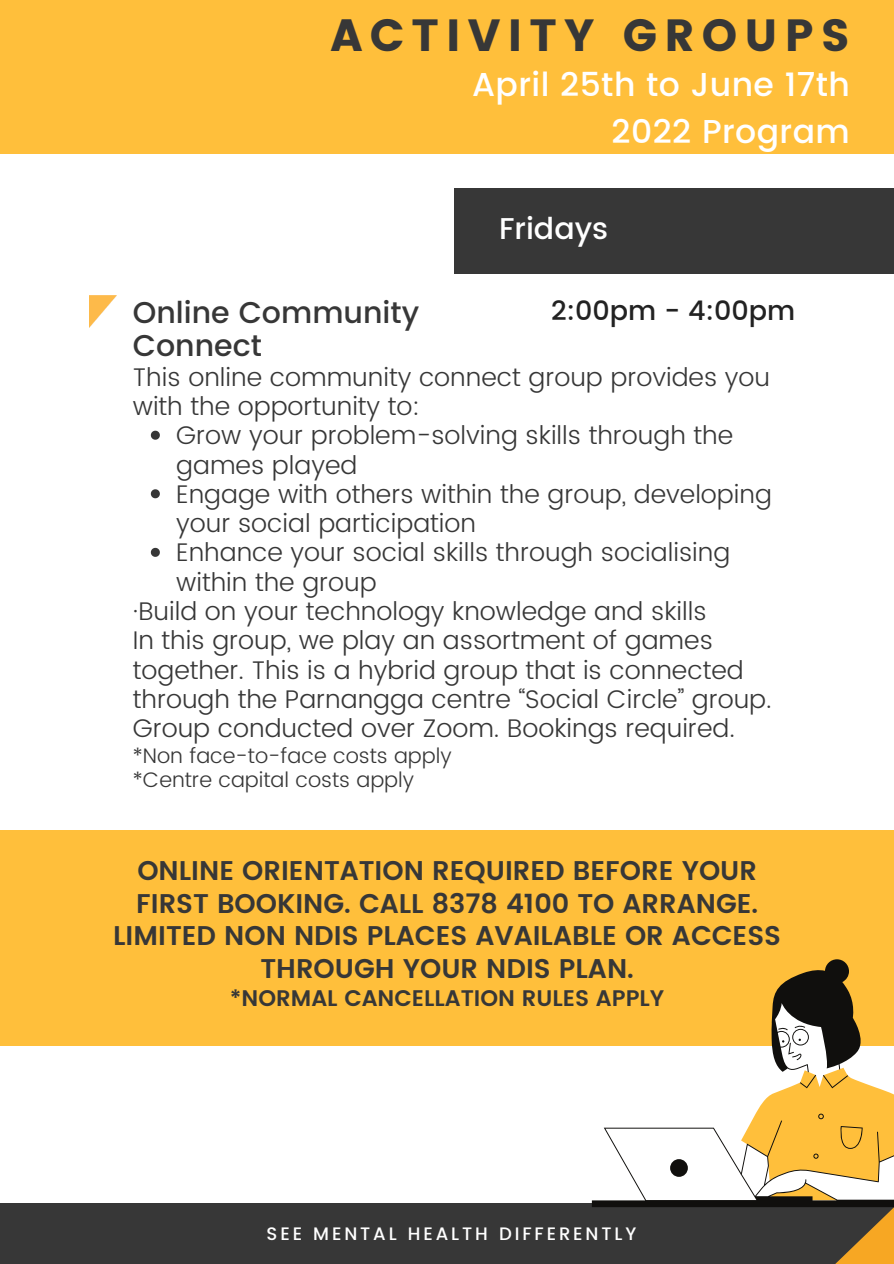
<style>
.page{position:relative;width:894px;height:1264px;background:#fff}
.page>*{position:absolute;margin:0;border:0;box-sizing:border-box;transform-origin:0 0}
.t1{font:45px "Poppins";letter-spacing:.16em;color:#373737}
.t2{font:500 33px "Poppins";letter-spacing:.015em;color:#fff}
.t3{font:500 30px "Poppins";color:#373737}
.t4{font:500 30px "Poppins";color:#fff}
.t5{font:600 27px/32.7px "Poppins";color:#373737;text-align:center}
.t6{font:500 27px "Poppins";color:#222}
.t7{font:300 25.5px/29.2px "Poppins";color:#373737}
.t8{font:600 22.5px "Poppins";color:#373737}
.t9{font:300 21px "Poppins";color:#373737}
.t10{font:500 18px "Poppins";letter-spacing:.16em;color:#fff}
</style>
<div class="page">
<img style="left:89px;top:296px;width:27px;height:31px">
<svg style="left:151px;top:430px;width:9px;height:9px"></svg>
<svg style="left:151px;top:489px;width:9px;height:9px"></svg>
<svg style="left:151px;top:548px;width:9px;height:9px"></svg>
<div style="left:0;top:0;width:893px;height:153px;background:#ffbf3b"></div>
<div style="left:0;top:1203px;width:893px;height:60px;background:#373737"></div>
<div style="left:454px;top:188px;width:439px;height:85px;background:#373737"></div>
<div style="left:0;top:830px;width:893px;height:215px;background:#ffbf3b"></div>
<svg style="left:836px;top:1208px;width:57px;height:55px"></svg>
<svg style="left:591px;top:959px;width:302px;height:248px"></svg>
<p class="t1" style="left:330px;top:9px;width:521px">ACTIVITY GROUPS</p>
<p class="t2" style="left:472px;top:66px;width:379px">April 25th to June 17th</p>
<p class="t2" style="left:611px;top:112px;width:240px">2022 Program</p>
<p class="t4" style="left:499px;top:211px;width:111px">Fridays</p>
<p class="t3" style="left:133px;top:295px;width:288px">Online Community</p>
<p class="t3" style="left:133px;top:328px;width:130px">Connect</p>
<p class="t7" style="left:133px;top:362px;width:638px">This online community connect group provides you with the opportunity to:</p>
<p class="t6" style="left:551px;top:295px;width:245px">2:00pm - 4:00pm</p>
<p class="t7" style="left:176px;top:421px;width:558px">Grow your problem-solving skills through the games played</p>
<p class="t7" style="left:176px;top:479px;width:597px">Engage with others within the group, developing your social participation</p>
<p class="t7" style="left:176px;top:538px;width:555px">Enhance your social skills through socialising within the group</p>
<p class="t7" style="left:133px;top:596px;width:575px">·Build on your technology knowledge and skills</p>
<p class="t7" style="left:133px;top:626px;width:640px">In this group, we play an assortment of games together. This is a hybrid group that is connected through the Parnangga centre “Social Circle” group.<br>Group conducted over Zoom. Bookings required.</p>
<p class="t9" style="left:133px;top:743px;width:320px">*Non face-to-face costs apply</p>
<p class="t9" style="left:133px;top:767px;width:283px">*Centre capital costs apply</p>
<p class="t5" style="left:113px;top:854px;width:669px">ONLINE ORIENTATION REQUIRED BEFORE YOUR FIRST BOOKING. CALL 8378 4100 TO ARRANGE.<br>LIMITED NON NDIS PLACES AVAILABLE OR ACCESS THROUGH YOUR NDIS PLAN.</p>
<p class="t8" style="left:230px;top:985px;width:436px">*NORMAL CANCELLATION RULES APPLY</p>
<p class="t10" style="left:266px;top:1223px;width:371px">SEE MENTAL HEALTH DIFFERENTLY</p>
</div>
